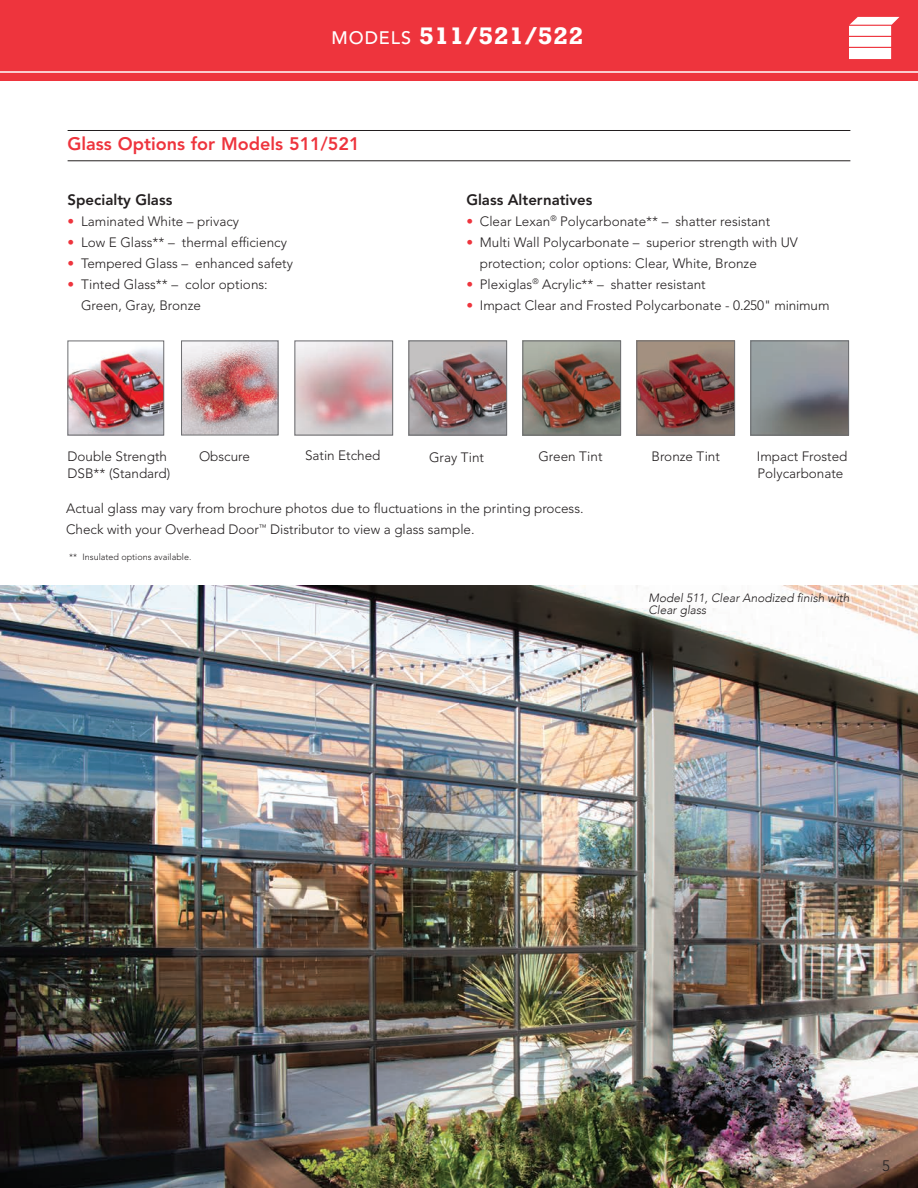
<style>
.page{position:relative;width:918px;height:1188px;background:#fff}
.page>*{position:absolute;margin:0;border:0;box-sizing:border-box;transform-origin:0 0}
.t1{font:700 22.5px "Rockwell";letter-spacing:.05em;color:#fff}
.t2{font:800 18px "Avenir LT Std";color:#ee343d}
.t3{font:800 15px "Avenir LT Std";color:#231f20}
.t4{font:300 15px "Avenir LT Std";color:#231f20}
.t5{font:300 13.5px/21px "Avenir LT Std";color:#231f20}
.t6{font:italic 300 12px/12px "Avenir";color:#231f20}
.t7{font:300 9px "Avenir LT Std";color:#231f20}
.s1{font-family:"Avenir LT Std";font-weight:500;font-size:18px}
.s2{color:#ee343d}
</style>
<div class="page">
<img style="left:0;top:585px;width:918px;height:603px">
<div style="left:0;top:0;width:918px;height:81px;background:#ee343d"></div>
<hr style="left:0;top:71px;width:918px;height:2px;background:#fff">
<svg style="left:849px;top:17px;width:51px;height:42px"></svg>
<img style="left:753px;top:343px;width:94px;height:90px">
<div style="left:751px;top:341px;width:98px;height:94px;border:1px solid #6c6d70"></div>
<img style="left:70px;top:348px;width:92px;height:85px">
<div style="left:68px;top:341px;width:96px;height:94px;border:1px solid #6c6d70"></div>
<img style="left:183px;top:343px;width:93px;height:90px">
<div style="left:181px;top:341px;width:97px;height:94px;border:1px solid #6c6d70"></div>
<div style="left:295px;top:341px;width:98px;height:94px;border:1px solid #6c6d70"></div>
<img style="left:411px;top:343px;width:94px;height:90px">
<div style="left:409px;top:341px;width:98px;height:94px;border:1px solid #6c6d70"></div>
<img style="left:525px;top:343px;width:94px;height:90px">
<div style="left:523px;top:341px;width:98px;height:94px;border:1px solid #6c6d70"></div>
<img style="left:639px;top:343px;width:94px;height:90px">
<div style="left:637px;top:341px;width:98px;height:94px;border:1px solid #6c6d70"></div>
<hr style="left:68px;top:130px;width:782px;height:1px;background:#231f20">
<hr style="left:68px;top:161px;width:782px;height:1px;background:#231f20">
<h1 class="t1" style="left:332px;top:21px;width:253px"><span class="s1">MODELS</span> 511/521/522</h1>
<h2 class="t2" style="left:68px;top:133px;width:294px">Glass Options for Models 511/521</h2>
<p class="t3" style="left:68px;top:191px;width:106px">Specialty Glass</p>
<p class="t5" style="left:68px;top:211px;width:173px"><span class="s2">•</span> Laminated White – privacy</p>
<p class="t5" style="left:68px;top:232px;width:221px"><span class="s2">•</span> Low E Glass** – thermal efficiency</p>
<p class="t5" style="left:68px;top:253px;width:227px"><span class="s2">•</span> Tempered Glass – enhanced safety</p>
<p class="t5" style="left:81px;top:274px;width:188px;text-indent:-14px"><span class="s2">•</span> Tinted Glass** – color options:<br>Green, Gray, Bronze</p>
<p class="t3" style="left:466px;top:191px;width:128px">Glass Alternatives</p>
<p class="t5" style="left:466px;top:211px;width:305px"><span class="s2">•</span> Clear Lexan<sup>®</sup> Polycarbonate** – shatter resistant</p>
<p class="t5" style="left:480px;top:232px;width:320px;text-indent:-13px"><span class="s2">•</span> Multi Wall Polycarbonate – superior strength with UV protection; color options: Clear, White, Bronze</p>
<p class="t5" style="left:466px;top:274px;width:241px"><span class="s2">•</span> Plexiglas<sup>®</sup> Acrylic** – shatter resistant</p>
<p class="t5" style="left:466px;top:295px;width:365px"><span class="s2">•</span> Impact Clear and Frosted Polycarbonate - 0.250" minimum</p>
<p class="t5" style="left:68px;top:449px;width:104px;line-height:16.2px">Double Strength<br>DSB** (Standard)</p>
<p class="t5" style="left:199px;top:446px;width:53px">Obscure</p>
<p class="t5" style="left:305px;top:445px;width:77px">Satin Etched</p>
<p class="t5" style="left:429px;top:447px;width:57px">Gray Tint</p>
<p class="t5" style="left:538px;top:446px;width:66px">Green Tint</p>
<p class="t5" style="left:652px;top:446px;width:70px">Bronze Tint</p>
<p class="t5" style="left:66px;top:498px;width:519px">Actual glass may vary from brochure photos due to fluctuations in the printing process.<br>Check with your Overhead Door<sup>™</sup> Distributor to view a glass sample.</p>
<p class="t7" style="left:69px;top:551px;width:124px">** Insulated options available.</p>
<p class="t5" style="left:757px;top:449px;width:92px;line-height:16.2px">Impact Frosted<br>Polycarbonate</p>
<p class="t6" style="left:648px;top:591px;width:203px">Model 511, Clear Anodized finish with<br>Clear glass</p>
<p class="t4" style="left:882px;top:1157px;width:9px">5</p>
</div>
